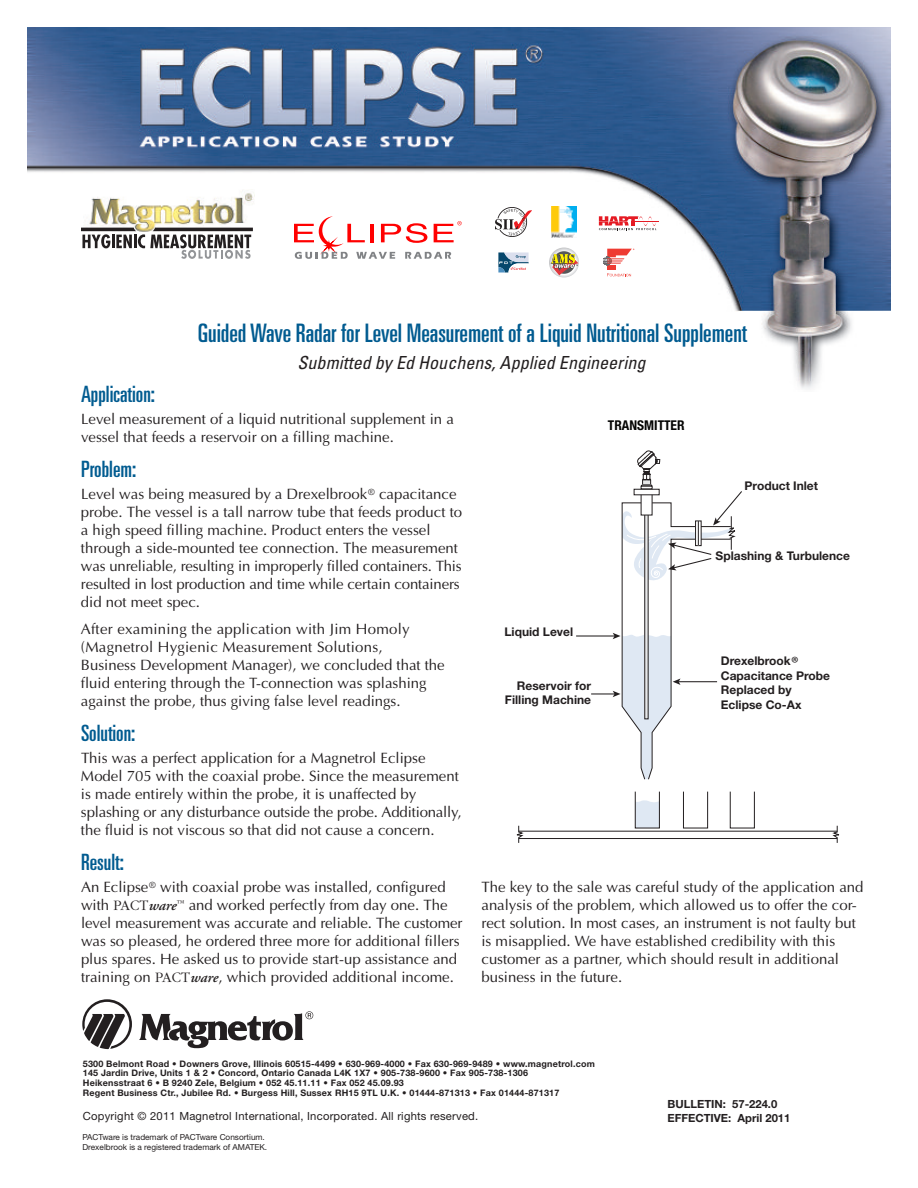
<style>
.page{position:relative;width:918px;height:1188px;background:#fff}
.page>*{position:absolute;margin:0;border:0;box-sizing:border-box;transform-origin:0 0}
.t1{font:ultra-condensed 25.5px "Univers";color:#005b90}
.t2{font:ultra-condensed 22.5px "Univers";color:#005b90}
.t3{font:italic condensed 18px "Univers";letter-spacing:.005em;color:#231f20}
.t4{font:18px "Myriad Pro";color:#231f20}
.t5{font:15px/18px "Optima";color:#231f20}
.t6{font:700 condensed 13.5px "Helvetica Neue";color:#050504}
.t7{font:700 12px/14.4px "Helvetica Neue";color:#231f20;text-align:right}
.t8{font:11.25px "Helvetica Neue";letter-spacing:.02em;color:#231f20}
.t9{font:700 11.25px/14.2px "Helvetica Neue";color:#231f20}
.t10{font:700 9px/9.8px "Helvetica Neue";letter-spacing:.02em;color:#231f20}
.t11{font:8.25px/9.9px "Helvetica Neue";color:#231f20}
.s1{font-family:"Garamond";font-weight:300}
.s2{font-family:"Adobe Garamond";font-weight:600;font-style:italic}
</style>
<div class="page">
<svg style="left:82px;top:999px;width:50px;height:50px"></svg>
<svg style="left:139px;top:1011px;width:174px;height:37px"></svg>
<img style="left:27px;top:27px;width:864px;height:362px">
<img style="left:83px;top:189px;width:171px;height:46px">
<svg style="left:81px;top:228px;width:172px;height:31px"></svg>
<svg style="left:294px;top:216px;width:168px;height:43px"></svg>
<svg style="left:599px;top:216px;width:59px;height:14px"></svg>
<svg style="left:549px;top:248px;width:30px;height:30px"></svg>
<svg style="left:553px;top:251px;width:22px;height:23px"></svg>
<svg style="left:551px;top:254px;width:27px;height:21px"></svg>
<svg style="left:495px;top:207px;width:37px;height:30px"></svg>
<svg style="left:498px;top:252px;width:31px;height:21px"></svg>
<img style="left:551px;top:206px;width:26px;height:32px">
<div style="left:607px;top:265px;width:9px;height:5px;background:#ee3b32"></div>
<svg style="left:607px;top:273px;width:24px;height:3px"></svg>
<svg style="left:603px;top:249px;width:31px;height:16px"></svg>
<svg style="left:637px;top:800px;width:21px;height:26px"></svg>
<div style="left:635px;top:791px;width:25px;height:37px;border:1px solid #231f20"></div>
<div style="left:683px;top:791px;width:25px;height:37px;border:1px solid #231f20"></div>
<div style="left:730px;top:791px;width:25px;height:37px;border:1px solid #231f20"></div>
<hr style="left:519px;top:831px;width:318px;height:1px;background:#231f20">
<hr style="left:519px;top:838px;width:318px;height:1px;background:#231f20">
<svg style="left:516px;top:825px;width:8px;height:18px"></svg>
<svg style="left:832px;top:825px;width:8px;height:18px"></svg>
<hr style="left:576px;top:635px;width:39px;height:2px;background:#231f20">
<svg style="left:591px;top:451px;width:151px;height:329px"></svg>
<h1 class="t1" style="left:198px;top:324px;width:551px">GuidedWave Radar for Level Measurement of a Liquid Nutritional Supplement</h1>
<p class="t3" style="left:298px;top:356px;width:349px">Submitted by Ed Houchens, Applied Engineering</p>
<h2 class="t2" style="left:81px;top:386px;width:76px">Application:</h2>
<p class="t5" style="left:81px;top:410px;width:374px">Level measurement of a liquid nutritional supplement in a vessel that feeds a reservoir on a filling machine.</p>
<h2 class="t2" style="left:81px;top:460px;width:57px">Problem:</h2>
<p class="t5" style="left:81px;top:485px;width:383px">Level was being measured by a Drexelbrook<sup>®</sup> capacitance probe. The vessel is a tall narrow tube that feeds product to a high speed filling machine. Product enters the vessel through a side-mounted tee connection. The measurement was unreliable, resulting in improperly filled containers. This resulted in lost production and time while certain containers did not meet spec.</p>
<p class="t5" style="left:81px;top:620px;width:365px">After examining the application with Jim Homoly (Magnetrol Hygienic Measurement Solutions,<br>Business Development Manager), we concluded that the fluid entering through the T-connection was splashing against the probe, thus giving false level readings.</p>
<h2 class="t2" style="left:81px;top:724px;width:56px">Solution:</h2>
<p class="t5" style="left:81px;top:749px;width:382px">This was a perfect application for a Magnetrol Eclipse Model 705 with the coaxial probe. Since the measurement is made entirely within the probe, it is unaffected by splashing or any disturbance outside the probe. Additionally, the fluid is not viscous so that did not cause a concern.</p>
<h2 class="t2" style="left:81px;top:854px;width:44px">Result:</h2>
<p class="t5" style="left:81px;top:878px;width:383px">An Eclipse<sup>®</sup> with coaxial probe was installed, configured with <span class="s1">PACT</span><span class="s2">ware</span><sup>™</sup> and worked perfectly from day one. The level measurement was accurate and reliable. The customer was so pleased, he ordered three more for additional fillers plus spares. He asked us to provide start-up assistance and training on <span class="s1">PACT</span><span class="s2">ware</span>, which provided additional income.</p>
<p class="t5" style="left:481px;top:878px;width:384px">The key to the sale was careful study of the application and analysis of the problem, which allowed us to offer the cor&shy;rect solution. In most cases, an instrument is not faulty but is misapplied. We have established credibility with this customer as a partner, which should result in additional business in the future.</p>
<p class="t6" style="left:608px;top:420px;width:78px">TRANSMITTER</p>
<p class="t7" style="left:745px;top:479px;width:75px">Product Inlet</p>
<p class="t7" style="left:716px;top:549px;width:136px">Splashing &amp; Turbulence</p>
<p class="t7" style="left:504px;top:626px;width:70px">Liquid Level</p>
<p class="t4" style="left:791px;top:656px;width:9px">®</p>
<p class="t7" style="left:721px;top:655px;width:111px;text-align:left">Drexelbrook<br>Capacitance Probe<br>Replaced by<br>Eclipse Co-Ax</p>
<p class="t7" style="left:505px;top:680px;width:88px">Reservoir for<br>Filling Machine</p>
<p class="t10" style="left:83px;top:1059px;width:514px">5300 Belmont Road • Downers Grove, Illinois 60515-4499 • 630-969-4000 • Fax 630-969-9489 • www.magnetrol.com 145 Jardin Drive, Units 1 &amp; 2 • Concord, Ontario Canada L4K 1X7 • 905-738-9600 • Fax 905-738-1306<br>Heikensstraat 6 • B 9240 Zele, Belgium • 052 45.11.11 • Fax 052 45.09.93<br>Regent Business Ctr., Jubilee Rd. • Burgess Hill, Sussex RH15 9TL U.K. • 01444-871313 • Fax 01444-871317</p>
<p class="t8" style="left:83px;top:1112px;width:397px">Copyright © 2011 Magnetrol International, Incorporated. All rights reserved.</p>
<p class="t11" style="left:82px;top:1133px;width:186px">PACTware is trademark of PACTware Consortium.<br>Drexelbrook is a registered trademark of AMATEK.</p>
<p class="t9" style="left:668px;top:1097px;width:124px">BULLETIN: 57-224.0<br>EFFECTIVE: April 2011</p>
</div>
